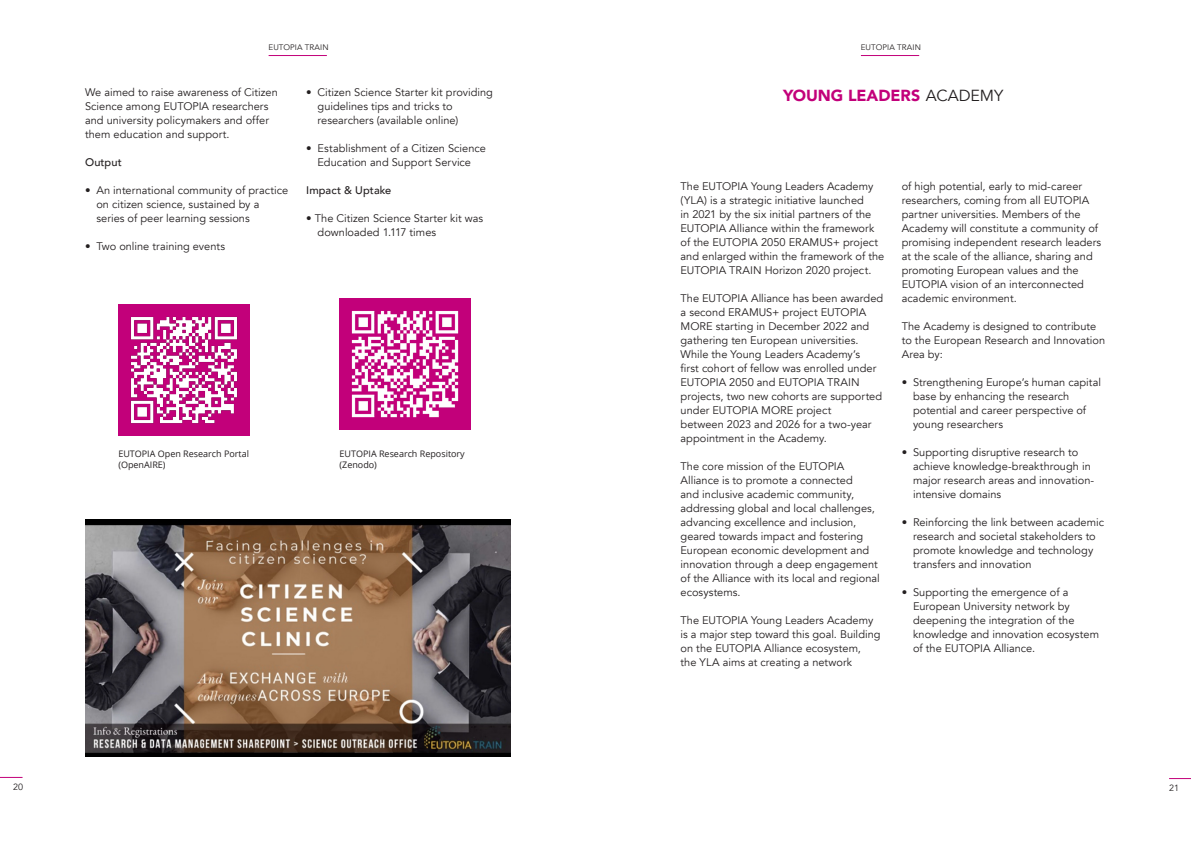
<style>
.page{position:relative;width:1191px;height:842px;background:#fff}
.page>*{position:absolute;margin:0;border:0;box-sizing:border-box;transform-origin:0 0}
.t1{font:900 16px "Avenir";letter-spacing:-.005em;color:#c2007a}
.t2{font:11px/14px "Avenir";color:#231f20}
.t3{font:500 11px "Avenir";letter-spacing:.005em;color:#231f20}
.t4{font:9px/11px "Open Sans";color:#231f20}
.t5{font:9px "Avenir";color:#231f20}
.t6{font:8px "Avenir";letter-spacing:.015em;color:#231f20}
.s1{font-weight:400;color:#231f20}
</style>
<div class="page">
<svg style="left:1169px;top:778px;width:22px;height:1px"></svg>
<svg style="left:0;top:777px;width:23px;height:1px"></svg>
<hr style="left:269px;top:55px;width:58px;height:1px;background:#c2007a">
<hr style="left:861px;top:55px;width:58px;height:1px;background:#c2007a">
<img style="left:85px;top:519px;width:425px;height:238px">
<img style="left:118px;top:304px;width:131px;height:131px">
<img style="left:339px;top:298px;width:132px;height:131px">
<p class="t6" style="left:269px;top:42px;width:62px">EUTOPIA TRAIN</p>
<p class="t6" style="left:861px;top:42px;width:62px">EUTOPIA TRAIN</p>
<p class="t2" style="left:85px;top:85px;width:194px">We aimed to raise awareness of Citizen Science among EUTOPIA researchers and university policymakers and offer them education and support.</p>
<p class="t3" style="left:85px;top:153px;width:38px">Output</p>
<p class="t2" style="left:96px;top:183px;width:193px;text-indent:-11px">• An international community of practice on citizen science, sustained by a series of peer learning sessions</p>
<p class="t2" style="left:85px;top:239px;width:141px">• Two online training events</p>
<p class="t2" style="left:317px;top:85px;width:177px;text-indent:-11px">• Citizen Science Starter kit providing guidelines tips and tricks to researchers (available online)</p>
<p class="t2" style="left:306px;top:141px;width:181px;text-align:center">• Establishment of a Citizen Science<br>Education and Support Service</p>
<p class="t3" style="left:306px;top:181px;width:87px">Impact &amp; Uptake</p>
<p class="t2" style="left:317px;top:211px;width:167px;text-indent:-11px">• The Citizen Science Starter kit was downloaded 1.117 times</p>
<p class="t1" style="left:783px;top:82px;width:222px">YOUNG LEADERS <span class="s1">ACADEMY</span></p>
<p class="t2" style="left:901px;top:179px;width:201px">of high potential, early to mid-career researchers, coming from all EUTOPIA partner universities. Members of the Academy will constitute a community of promising independent research leaders at the scale of the alliance, sharing and promoting European values and the EUTOPIA vision of an interconnected academic environment.</p>
<p class="t2" style="left:901px;top:319px;width:205px">The Academy is designed to contribute to the European Research and Innovation<br>Area by:</p>
<p class="t2" style="left:913px;top:375px;width:189px;text-indent:-11px">• Strengthening Europe’s human capital base by enhancing the research potential and career perspective of young researchers</p>
<p class="t2" style="left:913px;top:445px;width:183px;text-indent:-11px">• Supporting disruptive research to achieve knowledge-breakthrough in major research areas and innovation&shy;intensive domains</p>
<p class="t2" style="left:913px;top:515px;width:192px;text-indent:-11px">• Reinforcing the link between academic research and societal stakeholders to promote knowledge and technology transfers and innovation</p>
<p class="t2" style="left:913px;top:585px;width:187px;text-indent:-11px">• Supporting the emergence of a<br>European University network by deepening the integration of the knowledge and innovation ecosystem of the EUTOPIA Alliance.</p>
<p class="t2" style="left:680px;top:179px;width:205px">The EUTOPIA Young Leaders Academy (YLA) is a strategic initiative launched<br>in 2021 by the six initial partners of the EUTOPIA Alliance within the framework of the EUTOPIA 2050 ERAMUS+ project and enlarged within the framework of the EUTOPIA TRAIN Horizon 2020 project.</p>
<p class="t2" style="left:680px;top:291px;width:204px">The EUTOPIA Alliance has been awarded a second ERAMUS+ project EUTOPIA MORE starting in December 2022 and gathering ten European universities.<br>While the Young Leaders Academy’s<br>first cohort of fellow was enrolled under EUTOPIA 2050 and EUTOPIA TRAIN projects, two new cohorts are supported under EUTOPIA MORE project<br>between 2023 and 2026 for a two-year appointment in the Academy.</p>
<p class="t2" style="left:680px;top:459px;width:201px">The core mission of the EUTOPIA Alliance is to promote a connected<br>and inclusive academic community, addressing global and local challenges, advancing excellence and inclusion, geared towards impact and fostering European economic development and innovation through a deep engagement of the Alliance with its local and regional ecosystems.</p>
<p class="t2" style="left:680px;top:613px;width:201px">The EUTOPIA Young Leaders Academy is a major step toward this goal. Building on the EUTOPIA Alliance ecosystem,<br>the YLA aims at creating a network</p>
<p class="t4" style="left:118px;top:448px;width:132px">EUTOPIA Open Research Portal (OpenAIRE)</p>
<p class="t4" style="left:339px;top:448px;width:127px">EUTOPIA Research Repository (Zenodo)</p>
<p class="t5" style="left:13px;top:781px;width:12px">20</p>
<p class="t5" style="left:1169px;top:783px;width:12px">21</p>
</div>
